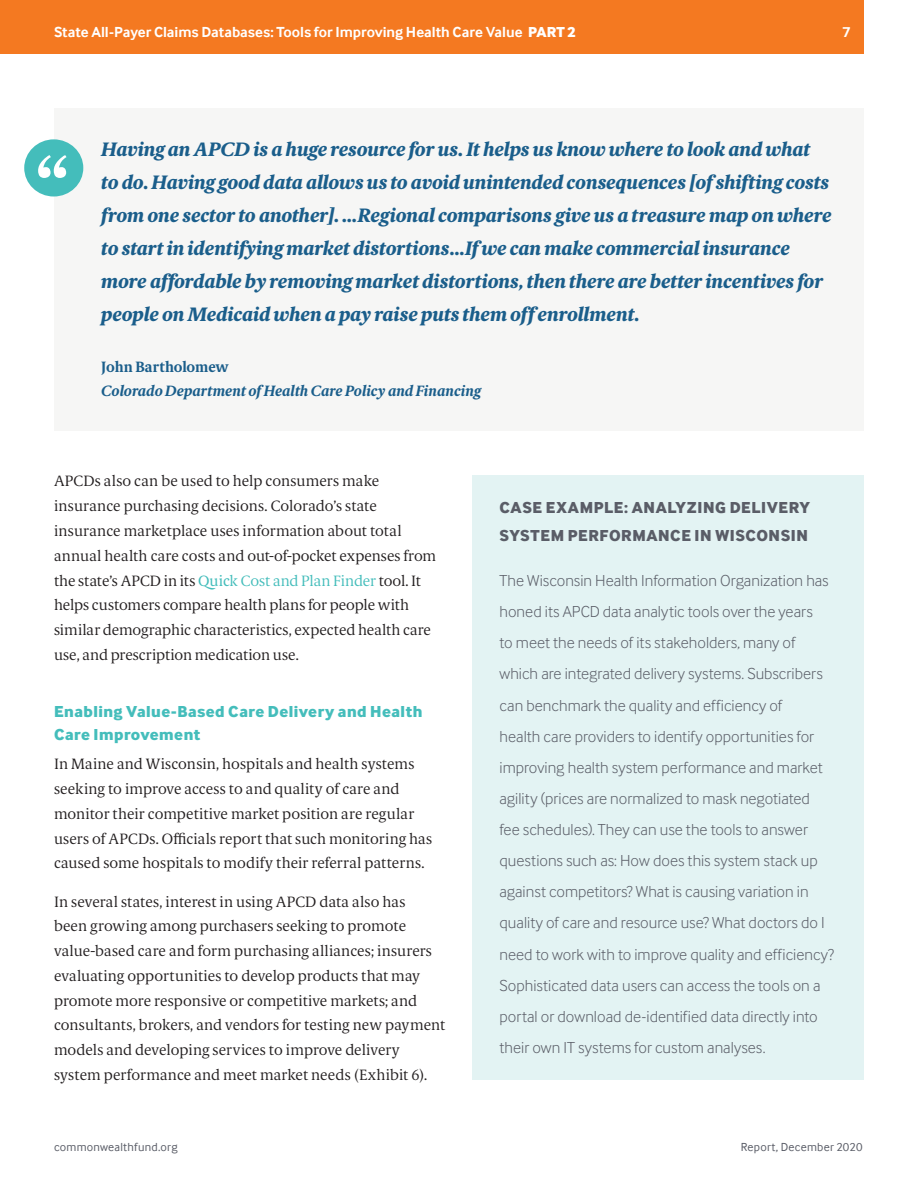
<style>
.page{position:relative;width:918px;height:1188px;background:#fff}
.page>*{position:absolute;margin:0;border:0;box-sizing:border-box;transform-origin:0 0}
.t1{font:italic 800 19.5px/33px "Berlingske Serif Text";letter-spacing:-.005em;color:#014c7e}
.Sidebar_Body_Copy{font:300 16.5px/31.2px "Inter Face";color:#5a5d67}
.Sidebar_-_Title{font:16.5px/28.2px "Inter Face X Bold";letter-spacing:.035em;color:#5a5d67}
.Heads_-_1st_Subhead{font:16.5px/23.2px "Inter Face X Bold";letter-spacing:.03em;color:#44bdbb}
.Body_Copy_-_No_Inden{font:300 15px/24.8px "Berlingske Serif Text";color:#231f20}
.t2{font:700 15px "Inter Face";letter-spacing:-.005em;color:#fff}
.t3{font:italic 700 15px "Berlingske Serif Text";letter-spacing:-.005em;color:#014c7e}
.t4{font:700 15px "Berlingske Serif Text";letter-spacing:-.01em;color:#014c7e}
.t5{font:12px "Inter Face";letter-spacing:.02em;color:#5a5d67}
.s1{font-family:"Inter Face X Bold";font-weight:400}
.s2{font-weight:400;color:#44bdbb}
.s3{color:#44bdbb}
</style>
<div class="page">
<div style="left:0;top:0;width:864px;height:54px;background:#f47921"></div>
<div style="left:54px;top:108px;width:810px;height:322px;background:#f5f5f4"></div>
<div style="left:24px;top:139px;width:59px;height:58px;background:#44bdbb;border-radius:50%"></div>
<svg style="left:38px;top:155px;width:29px;height:23px"></svg>
<div style="left:472px;top:475px;width:392px;height:605px;background:#e3f3f3"></div>
<p class="t2" style="left:54px;top:23px;width:523px">State All-Payer Claims Databases: Tools for Improving Health Care Value <span class="s1">PART 2</span></p>
<p class="t2" style="left:842px;top:23px;width:10px">7</p>
<p class="t1" style="left:101px;top:133px;width:732px">Having an APCD is a huge resource for us. It helps us know where to look and what to do. Having good data allows us to avoid unintended consequences [of shifting costs from one sector to another]. …Regional comparisons give us a treasure map on where to start in identifying market distortions…If we can make commercial insurance more affordable by removing market distortions, then there are better incentives for people on Medicaid when a pay raise puts them off enrollment.</p>
<p class="t4" style="left:101px;top:356px;width:129px">John Bartholomew</p>
<p class="t3" style="left:101px;top:380px;width:381px">Colorado Department of Health Care Policy and Financing</p>
<p class="Body_Copy_-_No_Inden" style="left:54px;top:469px;width:384px">APCDs also can be used to help consumers make insurance purchasing decisions. Colorado’s state insurance marketplace uses information about total annual health care costs and out-of-pocket expenses from the state’s APCD in its <span class="s2">Quic</span><span class="s3">k Cost and Plan Finder</span> tool. It helps customers compare health plans for people with similar demographic characteristics, expected health care use, and prescription medication use.</p>
<p class="Heads_-_1st_Subhead" style="left:54px;top:699px;width:370px">Enabling Value-Based Care Delivery and Health<br>Care Improvement</p>
<p class="Body_Copy_-_No_Inden" style="left:54px;top:751px;width:380px">In Maine and Wisconsin, hospitals and health systems seeking to improve access to and quality of care and monitor their competitive market position are regular users of APCDs. Officials report that such monitoring has caused some hospitals to modify their referral patterns.</p>
<p class="Body_Copy_-_No_Inden" style="left:54px;top:889px;width:393px">In several states, interest in using APCD data also has<br>been growing among purchasers seeking to promote value-based care and form purchasing alliances; insurers evaluating opportunities to develop products that may promote more responsive or competitive markets; and consultants, brokers, and vendors for testing new payment models and developing services to improve delivery system performance and meet market needs (Exhibit 6).</p>
<p class="Sidebar_-_Title" style="left:500px;top:493px;width:312px">CASE EXAMPLE: ANALYZING DELIVERY<br>SYSTEM PERFORMANCE IN WISCONSIN</p>
<p class="Sidebar_Body_Copy" style="left:500px;top:565px;width:336px">The Wisconsin Health Information Organization has honed its APCD data analytic tools over the years<br>to meet the needs of its stakeholders, many of which are integrated delivery systems. Subscribers can benchmark the quality and efficiency of<br>health care providers to identify opportunities for improving health system performance and market agility (prices are normalized to mask negotiated fee schedules). They can use the tools to answer questions such as: How does this system stack up against competitors? What is causing variation in quality of care and resource use? What doctors do I need to work with to improve quality and efficiency?<br>Sophisticated data users can access the tools on a portal or download de-identified data directly into their own IT systems for custom analyses.</p>
<p class="t5" style="left:54px;top:1140px;width:125px">commonwealthfund.org</p>
<p class="t5" style="left:741px;top:1140px;width:123px">Report, December 2020</p>
</div>
